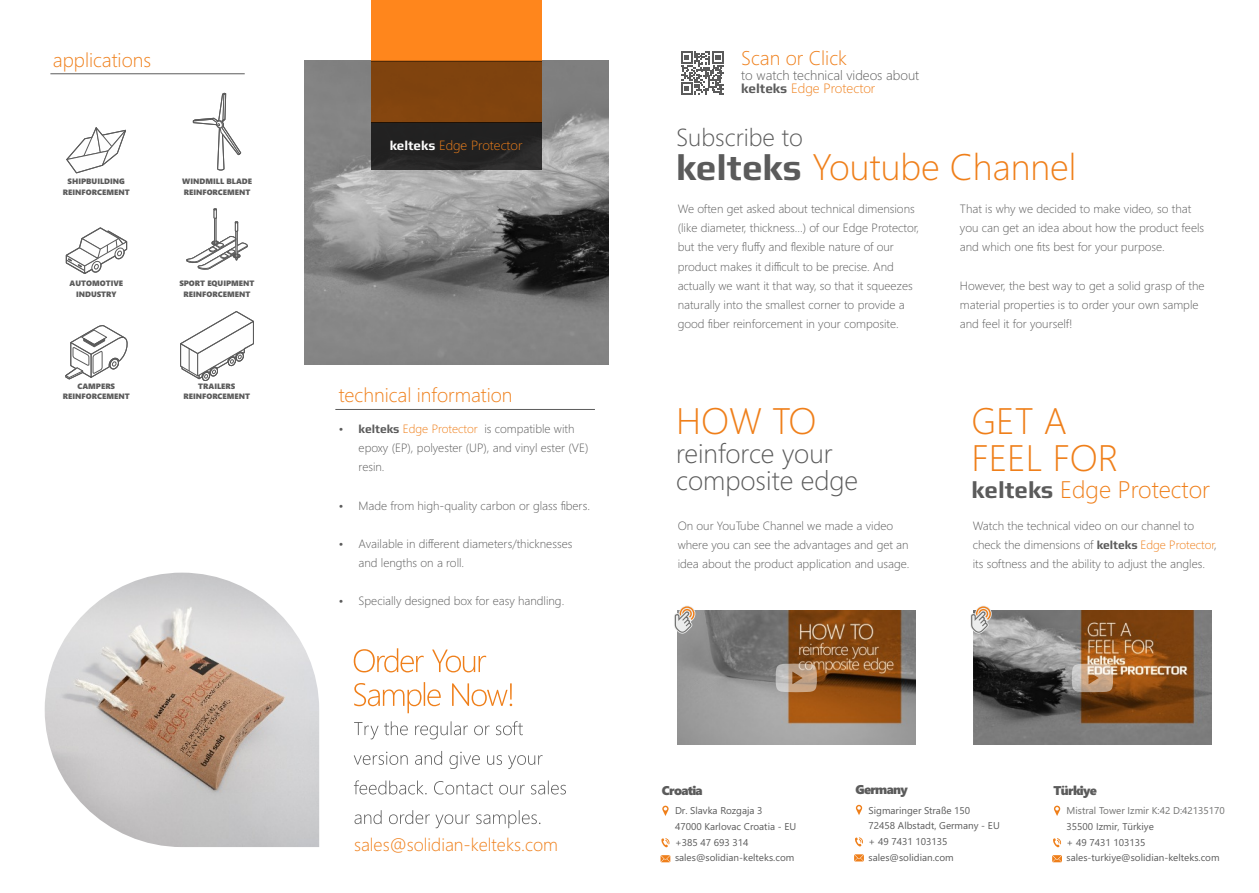
<style>
.page{position:relative;width:1259px;height:893px;background:#fff}
.page>*{position:absolute;margin:0;border:0;box-sizing:border-box;transform-origin:0 0}
.t1{font:300 36.9px/36.8px "Segoe UI";color:#ef7f1a}
.t2{font:300 27px/26.8px "Segoe UI";color:#5b5b5b}
.t3{font:300 24.6px "Segoe UI";color:#5b5b5b}
.t4{font:300 24px "Segoe UI";color:#ef7f1a}
.t5{font:300 19.8px "Segoe UI";color:#ef7f1a}
.t6{font:300 18px "Segoe UI";color:#ef7f1a}
.t7{font:300 13.5px/13.5px "Segoe UI";color:#5b5b5b}
.t8{font:300 13.35px "Segoe UI";color:#ef7f1a}
.t9{font:12.75px "Segoe UI Black";letter-spacing:-.055em;color:#5b5b5b}
.t10{font:300 12px/19.2px "Segoe UI";color:#5b5b5b}
.t11{font:9.9px/15.8px "Segoe UI";color:#5b5b5b}
.t12{font:9.9px "Segoe UI";color:#727271}
.t13{font:7.8px/10.4px "Segoe UI Black";color:#5b5b5b;text-align:center}
.s1{font-family:"Play";font-weight:700}
.s2{color:#ef7f1a}
.s3{font-family:"Play";font-weight:700;color:#fefefe}
.s4{font-family:"Play";font-weight:700;color:#5b5b5b}
</style>
<div class="page">
<svg style="left:65px;top:227px;width:63px;height:47px"></svg>
<svg style="left:66px;top:127px;width:60px;height:47px"></svg>
<svg style="left:65px;top:325px;width:63px;height:55px"></svg>
<svg style="left:192px;top:92px;width:50px;height:78px"></svg>
<svg style="left:186px;top:208px;width:62px;height:62px"></svg>
<svg style="left:180px;top:311px;width:74px;height:70px"></svg>
<svg style="left:354px;top:648px;width:158px;height:65px"></svg>
<svg style="left:354px;top:721px;width:212px;height:107px"></svg>
<img style="left:45px;top:573px;width:274px;height:274px">
<img style="left:304px;top:61px;width:304px;height:303px">
<img style="left:371px;top:0;width:170px;height:122px">
<div style="left:371px;top:122px;width:170px;height:48px;background:linear-gradient(to right,#222,#262525)"></div>
<hr style="left:335px;top:409px;width:260px;height:1px;background:#5b5b5b">
<hr style="left:50px;top:73px;width:195px;height:1px;background:#5b5b5b">
<img style="left:677px;top:611px;width:238px;height:134px">
<svg style="left:681px;top:51px;width:43px;height:44px"></svg>
<img style="left:973px;top:611px;width:238px;height:134px">
<svg style="left:1071px;top:663px;width:42px;height:29px"></svg>
<svg style="left:775px;top:663px;width:42px;height:29px"></svg>
<svg style="left:674px;top:606px;width:21px;height:28px"></svg>
<svg style="left:970px;top:606px;width:21px;height:28px"></svg>
<svg style="left:661px;top:838px;width:9px;height:10px"></svg>
<svg style="left:660px;top:855px;width:10px;height:7px"></svg>
<svg style="left:662px;top:806px;width:6px;height:10px"></svg>
<svg style="left:855px;top:837px;width:8px;height:10px"></svg>
<svg style="left:854px;top:854px;width:10px;height:7px"></svg>
<svg style="left:856px;top:805px;width:6px;height:10px"></svg>
<svg style="left:1053px;top:838px;width:8px;height:10px"></svg>
<svg style="left:1052px;top:855px;width:10px;height:7px"></svg>
<svg style="left:1054px;top:806px;width:6px;height:10px"></svg>
<h3 class="t5" style="left:53px;top:53px;width:100px">applications</h3>
<h3 class="t5" style="left:741px;top:50px;width:107px">Scan or Click</h3>
<p class="t7" style="left:741px;top:69px;width:179px">to watch technical videos about <span class="s1">kelteks</span> <span class="s2">Edge Protector</span></p>
<p class="t13" style="left:63px;top:177px;width:68px">SHIPBUILDING<br>REINFORCEMENT</p>
<p class="t13" style="left:182px;top:177px;width:71px;text-align:left">WINDMILL BLADE<br>REINFORCEMENT</p>
<p class="t8" style="left:390px;top:140px;width:134px"><span class="s3">kelteks</span> Edge Protector</p>
<h3 class="t3" style="left:676px;top:128px;width:128px">Subscribe to</h3>
<h1 class="t1" style="left:676px;top:152px;width:402px"><span class="s4">kelteks</span> Youtube Channel</h1>
<p class="t13" style="left:69px;top:279px;width:55px">AUTOMOTIVE<br>INDUSTRY</p>
<p class="t13" style="left:179px;top:279px;width:77px">SPORT EQUIPMENT<br>REINFORCEMENT</p>
<p class="t10" style="left:677px;top:200px;width:243px">We often get asked about technical dimensions (like diameter, thickness…) of our Edge Protector, but the very fluffy and flexible nature of our product makes it difficult to be precise. And actually we want it that way, so that it squeezes naturally into the smallest corner to provide a good fiber reinforcement in your composite.</p>
<p class="t10" style="left:960px;top:200px;width:246px">That is why we decided to make video, so that you can get an idea about how the product feels and which one fits best for your purpose.</p>
<p class="t10" style="left:960px;top:277px;width:246px">However, the best way to get a solid grasp of the material properties is to order your own sample and feel it for yourself!</p>
<p class="t13" style="left:63px;top:382px;width:68px">CAMPERS<br>REINFORCEMENT</p>
<p class="t13" style="left:183px;top:382px;width:68px">TRAILERS<br>REINFORCEMENT</p>
<h3 class="t5" style="left:339px;top:388px;width:175px">technical information</h3>
<p class="t10" style="left:359px;top:420px;width:231px"><span class="s1">kelteks</span> <span class="s2">Edge Protector</span> is compatible with epoxy (EP), polyester (UP), and vinyl ester (VE) resin.</p>
<p class="t10" style="left:359px;top:497px;width:233px">Made from high-quality carbon or glass fibers.</p>
<h1 class="t1" style="left:676px;top:406px;width:142px">HOW TO</h1>
<h2 class="t2" style="left:676px;top:443px;width:184px">reinforce your composite edge</h2>
<h1 class="t1" style="left:971px;top:406px;width:148px">GET A<br>FEEL FOR</h1>
<h3 class="t4" style="left:971px;top:480px;width:240px"><span class="s4">kelteks</span> Edge Protector</h3>
<p class="t10" style="left:359px;top:535px;width:215px">Available in different diameters/thicknesses and lengths on a roll.</p>
<p class="t10" style="left:677px;top:517px;width:233px">On our YouTube Channel we made a video where you can see the advantages and get an idea about the product application and usage.</p>
<p class="t10" style="left:973px;top:517px;width:245px">Watch the technical video on our channel to check the dimensions of <span class="s1">kelteks</span> <span class="s2">Edge Protector</span>, its softness and the ability to adjust the angles.</p>
<p class="t10" style="left:359px;top:593px;width:207px">Specially designed box for easy handling.</p>
<h3 class="t6" style="left:354px;top:838px;width:205px">sales@solidian-kelteks.com</h3>
<p class="t9" style="left:662px;top:785px;width:42px">Croatia</p>
<p class="t11" style="left:675px;top:803px;width:123px">Dr. Slavka Rozgaja 3<br>47000 Karlovac Croatia - EU +385 47 693 314 sales@solidian-kelteks.com</p>
<p class="t9" style="left:855px;top:785px;width:54px">Germany</p>
<p class="t11" style="left:868px;top:803px;width:133px">Sigmaringer Straße 150<br>72458 Albstadt, Germany - EU + 49 7431 103135 sales@solidian.com</p>
<p class="t9" style="left:1053px;top:785px;width:45px">Türkiye</p>
<p class="t12" style="left:1066px;top:807px;width:160px">Mistral Tower Izmir K:42 D:42135170</p>
<p class="t11" style="left:1066px;top:819px;width:154px">35500 Izmir, Türkiye<br>+ 49 7431 103135 sales-turkiye@solidian-kelteks.com</p>
</div>
